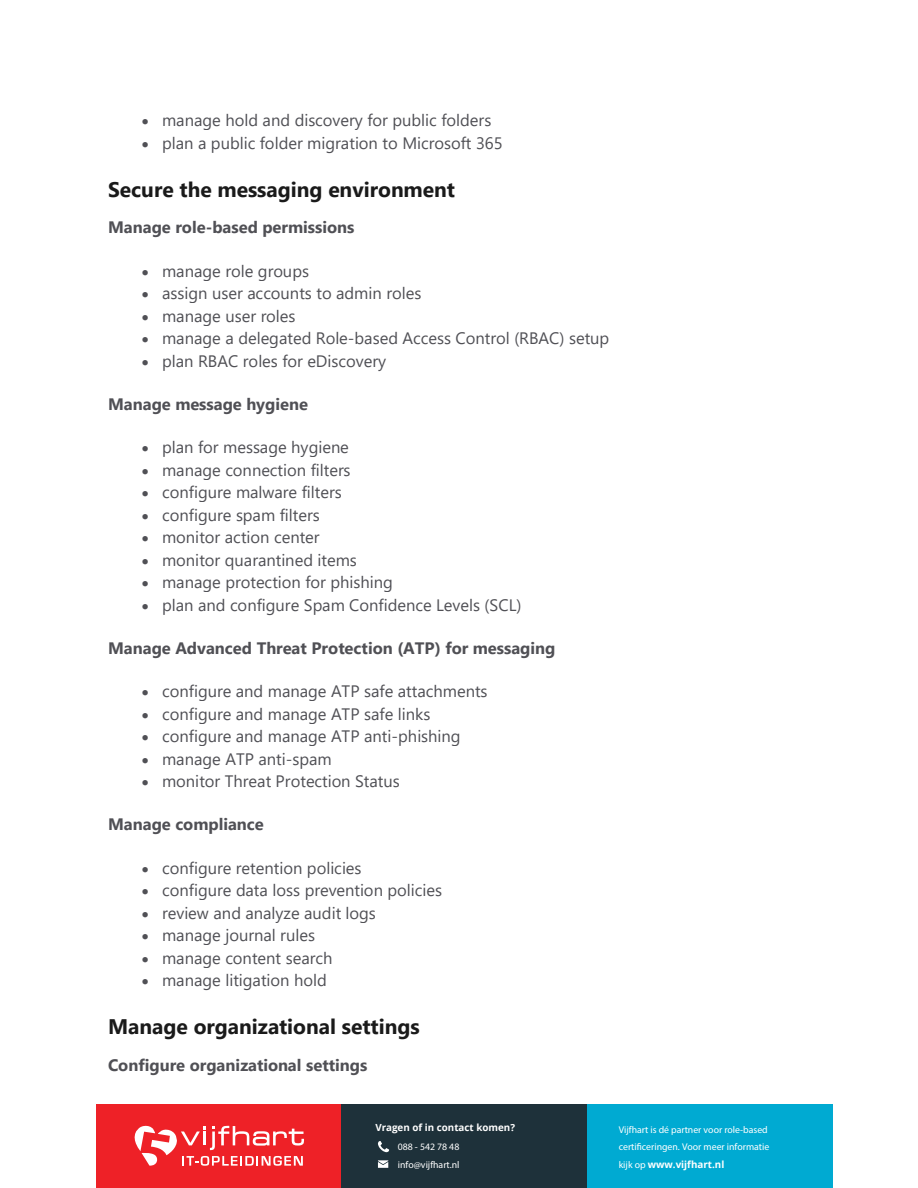
<style>
.page{position:relative;width:918px;height:1188px;background:#fff}
.page>*{position:absolute;margin:0;border:0;box-sizing:border-box;transform-origin:0 0}
.t1{font:700 21px "Segoe UI";color:#1a1a1a}
.t2{font:16.5px "Segoe UI";color:#505055}
.t3{font:700 16.5px "Segoe UI";color:#505055}
.t4{font:9.75px/17.5px "Myriad Pro";color:#fff}
.t5{font:700 9.75px "Open Sans";color:#fff}
.s1{font-family:"Myriad Pro";font-weight:400}
</style>
<div class="page">
<div style="left:96px;top:1105px;width:246px;height:83px;background:#ee2127"></div>
<div style="left:342px;top:1105px;width:245px;height:83px;background:#1e313a"></div>
<div style="left:587px;top:1105px;width:245px;height:83px;background:#00aad2"></div>
<svg style="left:378px;top:1160px;width:10px;height:8px"></svg>
<svg style="left:378px;top:1141px;width:11px;height:11px"></svg>
<svg style="left:134px;top:1125px;width:170px;height:41px"></svg>
<p class="t2" style="left:142px;top:105px;width:351px">• manage hold and discovery for public folders</p>
<p class="t2" style="left:142px;top:127px;width:362px">• plan a public folder migration to Microsoft 365</p>
<p class="t1" style="left:108px;top:170px;width:349px">Secure the messaging environment</p>
<p class="t3" style="left:108px;top:212px;width:248px">Manage role-based permissions</p>
<p class="t2" style="left:142px;top:255px;width:169px">• manage role groups</p>
<p class="t2" style="left:142px;top:278px;width:281px">• assign user accounts to admin roles</p>
<p class="t2" style="left:142px;top:300px;width:155px">• manage user roles</p>
<p class="t2" style="left:142px;top:323px;width:469px">• manage a delegated Role-based Access Control (RBAC) setup</p>
<p class="t2" style="left:142px;top:345px;width:246px">• plan RBAC roles for eDiscovery</p>
<p class="t3" style="left:108px;top:388px;width:202px">Manage message hygiene</p>
<p class="t2" style="left:142px;top:432px;width:208px">• plan for message hygiene</p>
<p class="t2" style="left:142px;top:454px;width:210px">• manage connection filters</p>
<p class="t2" style="left:142px;top:477px;width:201px">• configure malware filters</p>
<p class="t2" style="left:142px;top:499px;width:180px">• configure spam filters</p>
<p class="t2" style="left:142px;top:522px;width:179px">• monitor action center</p>
<p class="t2" style="left:142px;top:544px;width:217px">• monitor quarantined items</p>
<p class="t2" style="left:142px;top:567px;width:253px">• manage protection for phishing</p>
<p class="t2" style="left:142px;top:589px;width:381px">• plan and configure Spam Confidence Levels (SCL)</p>
<p class="t3" style="left:108px;top:632px;width:449px">Manage Advanced Threat Protection (ATP) for messaging</p>
<p class="t2" style="left:142px;top:676px;width:347px">• configure and manage ATP safe attachments</p>
<p class="t2" style="left:142px;top:698px;width:290px">• configure and manage ATP safe links</p>
<p class="t2" style="left:142px;top:721px;width:320px">• configure and manage ATP anti-phishing</p>
<p class="t2" style="left:142px;top:743px;width:191px">• manage ATP anti-spam</p>
<p class="t2" style="left:142px;top:766px;width:260px">• monitor Threat Protection Status</p>
<p class="t3" style="left:108px;top:809px;width:157px">Manage compliance</p>
<p class="t2" style="left:142px;top:852px;width:221px">• configure retention policies</p>
<p class="t2" style="left:142px;top:875px;width:302px">• configure data loss prevention policies</p>
<p class="t2" style="left:142px;top:897px;width:236px">• review and analyze audit logs</p>
<p class="t2" style="left:142px;top:920px;width:175px">• manage journal rules</p>
<p class="t2" style="left:142px;top:942px;width:192px">• manage content search</p>
<p class="t2" style="left:142px;top:965px;width:187px">• manage litigation hold</p>
<p class="t1" style="left:108px;top:1007px;width:313px">Manage organizational settings</p>
<p class="t3" style="left:108px;top:1049px;width:261px">Configure organizational settings</p>
<p class="t5" style="left:375px;top:1120px;width:141px">Vragen of in contact komen?</p>
<p class="t4" style="left:398px;top:1138px;width:63px">088 - 542 78 48 info@vijfhart.nl</p>
<p class="t4" style="left:619px;top:1121px;width:152px">Vijfhart is dé partner voor role-based certificeringen. Voor meer informatie</p>
<p class="t5" style="left:619px;top:1158px;width:107px"><span class="s1">kijk op</span> www.vijfhart.nl</p>
</div>
